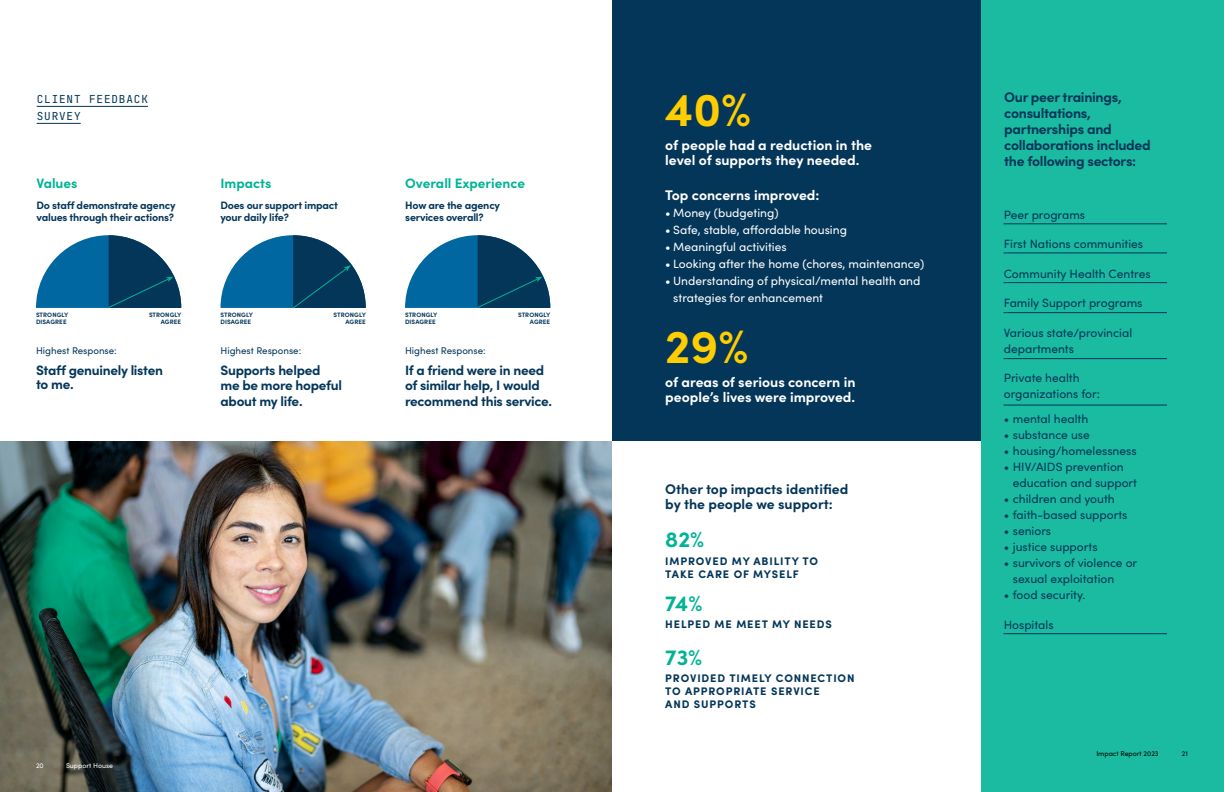
<style>
.page{position:relative;width:1224px;height:792px;background:#fff}
.page>*{position:absolute;margin:0;border:0;box-sizing:border-box;transform-origin:0 0}
.t1{font:700 47px "Sofia Pro";color:#ffcd00}
.t2{font:700 22px "Sofia Pro";color:#00b395}
.t3{font:700 14px/15px "Sofia Pro";color:#fff}
.t4{font:700 14px/16px "Sofia Pro";letter-spacing:-.02em;color:#043659}
.t5{font:700 14px/15px "Sofia Pro";color:#043659}
.t6{font:700 13.6px/15.6px "Sofia Pro";letter-spacing:-.02em;color:#043659}
.t7{font:700 13.6px "Sofia Pro";color:#00b395}
.t8{font:12px/16px "Sofia Pro";color:#043659}
.t9{font:12px/17px "Sofia Pro";color:#fff}
.t10{font:700 11px/13px "Sofia Pro";letter-spacing:.08em;color:#043659}
.t11{font:11px/17px "Jet Brains Mono";letter-spacing:.08em;color:#043659}
.t12{font:700 10.7px/11.7px "Sofia Pro";letter-spacing:-.02em;color:#043659}
.t13{font:9.7px "Sofia Pro";color:#043659}
.t14{font:7px "Sofia Pro";color:#000}
.t15{font:7px "Sofia Pro";color:#fff}
.t16{font:700 6.3px/6.8px "Sofia Pro";letter-spacing:.01em;color:#043659}
</style>
<div class="page">
<div style="left:612px;top:0;width:612px;height:441px;background:#043659"></div>
<hr style="left:37px;top:106px;width:111px;height:1px;background:#043659">
<hr style="left:37px;top:123px;width:44px;height:1px;background:#043659">
<svg style="left:36px;top:235px;width:145px;height:73px"></svg>
<svg style="left:405px;top:235px;width:145px;height:73px"></svg>
<svg style="left:221px;top:235px;width:145px;height:74px"></svg>
<div style="left:981px;top:0;width:243px;height:792px;background:#1abba0"></div>
<img style="left:0;top:441px;width:612px;height:351px">
<hr style="left:1003px;top:224px;width:164px;height:1px;background:#043659">
<hr style="left:1003px;top:253px;width:164px;height:1px;background:#043659">
<hr style="left:1003px;top:282px;width:164px;height:1px;background:#043659">
<hr style="left:1003px;top:358px;width:164px;height:1px;background:#043659">
<hr style="left:1003px;top:405px;width:164px;height:1px;background:#043659">
<hr style="left:1003px;top:633px;width:164px;height:1px;background:#043659">
<hr style="left:1003px;top:312px;width:164px;height:1px;background:#043659">
<p class="t11" style="left:37px;top:91px;width:113px">CLIENT FEEDBACK<br>SURVEY</p>
<p class="t7" style="left:37px;top:173px;width:42px">Values</p>
<p class="t12" style="left:37px;top:199px;width:141px">Do staff demonstrate agency values through their actions?</p>
<p class="t7" style="left:220px;top:173px;width:52px">Impacts</p>
<p class="t7" style="left:405px;top:173px;width:121px">Overall Experience</p>
<p class="t12" style="left:220px;top:199px;width:119px">Does our support impact your daily life?</p>
<p class="t12" style="left:405px;top:199px;width:96px">How are the agency services overall?</p>
<p class="t16" style="left:36px;top:311px;width:34px">STRONGLY<br>DISAGREE</p>
<p class="t16" style="left:405px;top:311px;width:34px">STRONGLY<br>DISAGREE</p>
<p class="t16" style="left:149px;top:311px;width:34px;text-align:right">STRONGLY<br>AGREE</p>
<p class="t16" style="left:518px;top:311px;width:34px;text-align:right">STRONGLY<br>AGREE</p>
<p class="t16" style="left:221px;top:311px;width:34px">STRONGLY<br>DISAGREE</p>
<p class="t16" style="left:334px;top:311px;width:34px;text-align:right">STRONGLY<br>AGREE</p>
<p class="t13" style="left:36px;top:344px;width:82px">Highest Response:</p>
<p class="t13" style="left:221px;top:344px;width:82px">Highest Response:</p>
<p class="t13" style="left:405px;top:344px;width:82px">Highest Response:</p>
<p class="t6" style="left:36px;top:362px;width:129px;line-height:14.1px">Staff genuinely listen to me.</p>
<p class="t6" style="left:220px;top:361px;width:123px">Supports helped me be more hopeful about my life.</p>
<p class="t6" style="left:405px;top:361px;width:149px">If a friend were in need of similar help, I would recommend this service.</p>
<p class="t15" style="left:36px;top:761px;width:9px">20</p>
<p class="t15" style="left:66px;top:761px;width:49px">Support House</p>
<h1 class="t1" style="left:665px;top:73px;width:87px">40%</h1>
<p class="t3" style="left:665px;top:136px;width:208px">of people had a reduction in the level of supports they needed.</p>
<p class="t3" style="left:665px;top:186px;width:156px">Top concerns improved:</p>
<p class="t9" style="left:665px;top:203px;width:115px">• Money (budgeting)</p>
<p class="t9" style="left:665px;top:220px;width:183px">• Safe, stable, affordable housing</p>
<p class="t9" style="left:665px;top:237px;width:123px">• Meaningful activities</p>
<p class="t9" style="left:665px;top:254px;width:260px">• Looking after the home (chores, maintenance)</p>
<p class="t9" style="left:673px;top:271px;width:249px;text-indent:-8px">• Understanding of physical/mental health and strategies for enhancement</p>
<h1 class="t1" style="left:665px;top:310px;width:85px">29%</h1>
<p class="t3" style="left:665px;top:373px;width:192px">of areas of serious concern in people’s lives were improved.</p>
<p class="t5" style="left:665px;top:480px;width:185px">Other top impacts identified by the people we support:</p>
<h2 class="t2" style="left:665px;top:522px;width:40px">82%</h2>
<p class="t10" style="left:665px;top:553px;width:154px">IMPROVED MY ABILITY TO<br>TAKE CARE OF MYSELF</p>
<h2 class="t2" style="left:665px;top:586px;width:39px">74%</h2>
<p class="t10" style="left:665px;top:617px;width:168px">HELPED ME MEET MY NEEDS</p>
<h2 class="t2" style="left:665px;top:640px;width:39px">73%</h2>
<p class="t10" style="left:665px;top:671px;width:191px">PROVIDED TIMELY CONNECTION<br>TO APPROPRIATE SERVICE<br>AND SUPPORTS</p>
<p class="t4" style="left:1004px;top:88px;width:148px">Our peer trainings, consultations, partnerships and collaborations included the following sectors:</p>
<p class="t8" style="left:1004px;top:206px;width:83px">Peer programs</p>
<p class="t8" style="left:1004px;top:235px;width:141px">First Nations communities</p>
<p class="t8" style="left:1004px;top:265px;width:148px">Community Health Centres</p>
<p class="t8" style="left:1004px;top:294px;width:140px">Family Support programs</p>
<p class="t8" style="left:1004px;top:324px;width:130px">Various state/provincial departments</p>
<p class="t8" style="left:1004px;top:369px;width:98px">Private health organizations for:</p>
<p class="t8" style="left:1004px;top:410px;width:86px">• mental health</p>
<p class="t8" style="left:1004px;top:426px;width:88px">• substance use</p>
<p class="t8" style="left:1004px;top:442px;width:134px">• housing/homelessness</p>
<p class="t8" style="left:1013px;top:458px;width:126px;text-indent:-9px">• HIV/AIDS prevention education and support</p>
<p class="t8" style="left:1004px;top:490px;width:113px">• children and youth</p>
<p class="t8" style="left:1004px;top:506px;width:125px">• faith-based supports</p>
<p class="t8" style="left:1004px;top:522px;width:49px">• seniors</p>
<p class="t8" style="left:1004px;top:538px;width:95px">• justice supports</p>
<p class="t8" style="left:1013px;top:554px;width:126px;text-indent:-9px">• survivors of violence or sexual exploitation</p>
<p class="t8" style="left:1004px;top:586px;width:83px">• food security.</p>
<p class="t8" style="left:1004px;top:616px;width:51px">Hospitals</p>
<p class="t14" style="left:1096px;top:748px;width:64px">Impact Report 2023</p>
<p class="t14" style="left:1182px;top:748px;width:8px">21</p>
</div>
